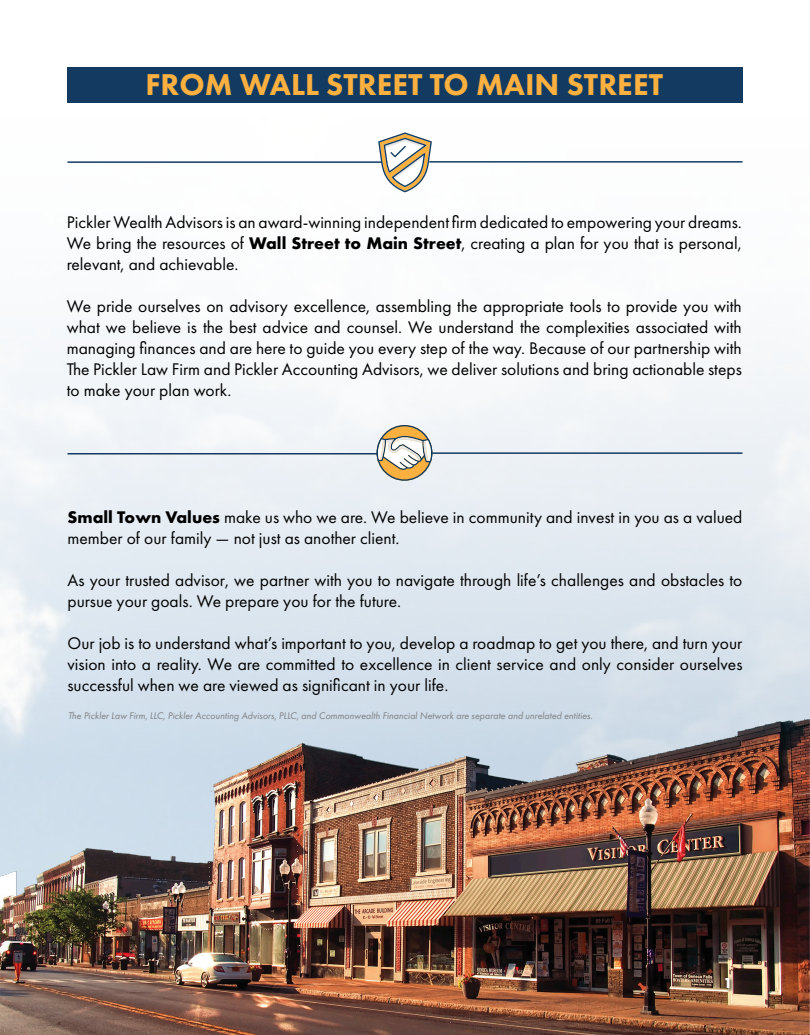
<style>
.page{position:relative;width:810px;height:1035px;background:#fff}
.page>*{position:absolute;margin:0;border:0;box-sizing:border-box;transform-origin:0 0}
.t1{font:800 31.25px "Futura PT";color:#fbb03f}
.t2{font:17.5px/21px "Futura PT";color:#000;text-align:justify}
.t3{font:700 15px "Futura PT";color:#fff}
.t4{font:italic 10px "Futura PT";color:#7f8284}
.s1{font-weight:700}
</style>
<div class="page">
<img style="left:0;top:67px;width:810px;height:653px">
<img style="left:0;top:720px;width:810px;height:315px">
<div style="left:67px;top:68px;width:675px;height:35px;background:#133b62"></div>
<svg style="left:378px;top:132px;width:54px;height:60px"></svg>
<svg style="left:376px;top:425px;width:57px;height:56px"></svg>
<hr style="left:429px;top:161px;width:313px;height:2px;background:#133b62">
<hr style="left:432px;top:452px;width:310px;height:2px;background:#133b62">
<hr style="left:68px;top:161px;width:314px;height:2px;background:#133b62">
<hr style="left:68px;top:453px;width:310px;height:2px;background:#133b62">
<div style="left:724px;top:976px;width:10px;height:16px;background:#000;opacity:.75"></div>
<p class="t1" style="left:146px;top:65px;width:519px">FROM WALL STREET TO MAIN STREET</p>
<p class="t2" style="left:67px;top:212px;width:677px">Pickler Wealth Advisors is an award-winning independent firm dedicated to empowering your dreams.<br>We bring the resources of <span class="s1">Wall Street to Main Street</span>, creating a plan for you that is personal, relevant, and achievable.</p>
<p class="t2" style="left:67px;top:296px;width:677px">We pride ourselves on advisory excellence, assembling the appropriate tools to provide you with what we believe is the best advice and counsel. We understand the complexities associated with managing finances and are here to guide you every step of the way. Because of our partnership with The Pickler Law Firm and Pickler Accounting Advisors, we deliver solutions and bring actionable steps to make your plan work.</p>
<p class="t2" style="left:68px;top:507px;width:677px"><span class="s1">Small Town Values</span> make us who we are. We believe in community and invest in you as a valued member of our family — not just as another client.</p>
<p class="t2" style="left:68px;top:570px;width:676px">As your trusted advisor, we partner with you to navigate through life’s challenges and obstacles to pursue your goals. We prepare you for the future.</p>
<p class="t2" style="left:68px;top:633px;width:677px">Our job is to understand what’s important to you, develop a roadmap to get you there, and turn your vision into a reality. We are committed to excellence in client service and only consider ourselves successful when we are viewed as significant in your life.</p>
<p class="t4" style="left:68px;top:710px;width:526px">The Pickler Law Firm, LLC, Pickler Accounting Advisors, PLLC, and Commonwealth Financial Network are separate and unrelated entities.</p>
<p class="t3" style="left:723px;top:973px;width:11px">1</p>
</div>
